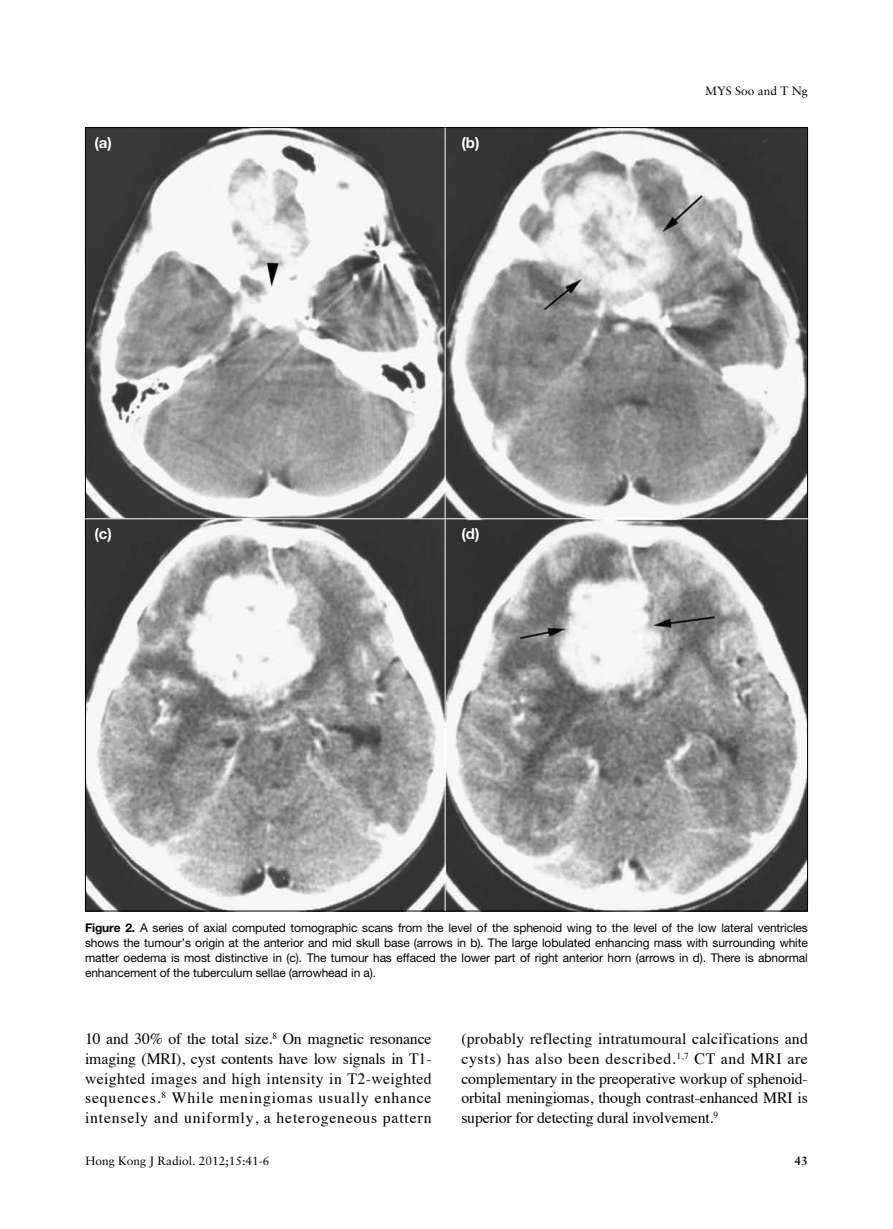
<style>
.page{position:relative;width:893px;height:1229px;background:#fff}
.page>*{position:absolute;margin:0;border:0;box-sizing:border-box;transform-origin:0 0}
.t1{font:15.75px/19.6px "Times";letter-spacing:.02em;color:#000;text-align:justify}
.t2{font:700 15px "Helvetica Neue";color:#fff}
.t3{font:12px/15px "Helvetica Neue";letter-spacing:-.01em;color:#000;text-align:justify}
.t4{font:12px "Sabon";color:#000}
.t5{font:700 12px "Sabon";color:#000}
.s1{font-weight:700}
</style>
<div class="page">
<img style="left:87px;top:129px;width:719px;height:780px">
<hr style="left:85px;top:518px;width:723px;height:1px;background:#fff">
<hr style="left:445px;top:128px;width:1px;height:783px;background:#fff">
<p class="t2" style="left:94px;top:133px;width:19px">(a)</p>
<p class="t2" style="left:94px;top:525px;width:19px">(c)</p>
<p class="t2" style="left:461px;top:133px;width:20px">(b)</p>
<p class="t2" style="left:461px;top:525px;width:20px">(d)</p>
<p class="t4" style="left:705px;top:84px;width:104px">MYS Soo and T Ng</p>
<p class="t3" style="left:85px;top:920px;width:724px"><span class="s1">Figure 2.</span> A series of axial computed tomographic scans from the level of the sphenoid wing to the level of the low lateral ventricles shows the tumour’s origin at the anterior and mid skull base (arrows in b). The large lobulated enhancing mass with surrounding white matter oedema is most distinctive in (c). The tumour has effaced the lower part of right anterior horn (arrows in d). There is abnormal enhancement of the tuberculum sellae (arrowhead in a).</p>
<p class="t1" style="left:85px;top:1028px;width:348px">10 and 30% of the total size.<sup>8</sup> On magnetic resonance imaging (MRI), cyst contents have low signals in T1- weighted images and high intensity in T2-weighted sequences.<sup>8</sup> While meningiomas usually enhance intensely and uniformly, a heterogeneous pattern</p>
<p class="t1" style="left:461px;top:1028px;width:348px">(probably reflecting intratumoural calcifications and cysts) has also been described.<sup>1,7</sup> CT and MRI are complementary in the preoperative workup of sphenoid&shy;orbital meningiomas, though contrast-enhanced MRI is superior for detecting dural involvement.<sup>9</sup></p>
<p class="t4" style="left:85px;top:1153px;width:186px">Hong Kong J Radiol. 2012;15:41-6</p>
<p class="t5" style="left:794px;top:1153px;width:15px">43</p>
</div>
